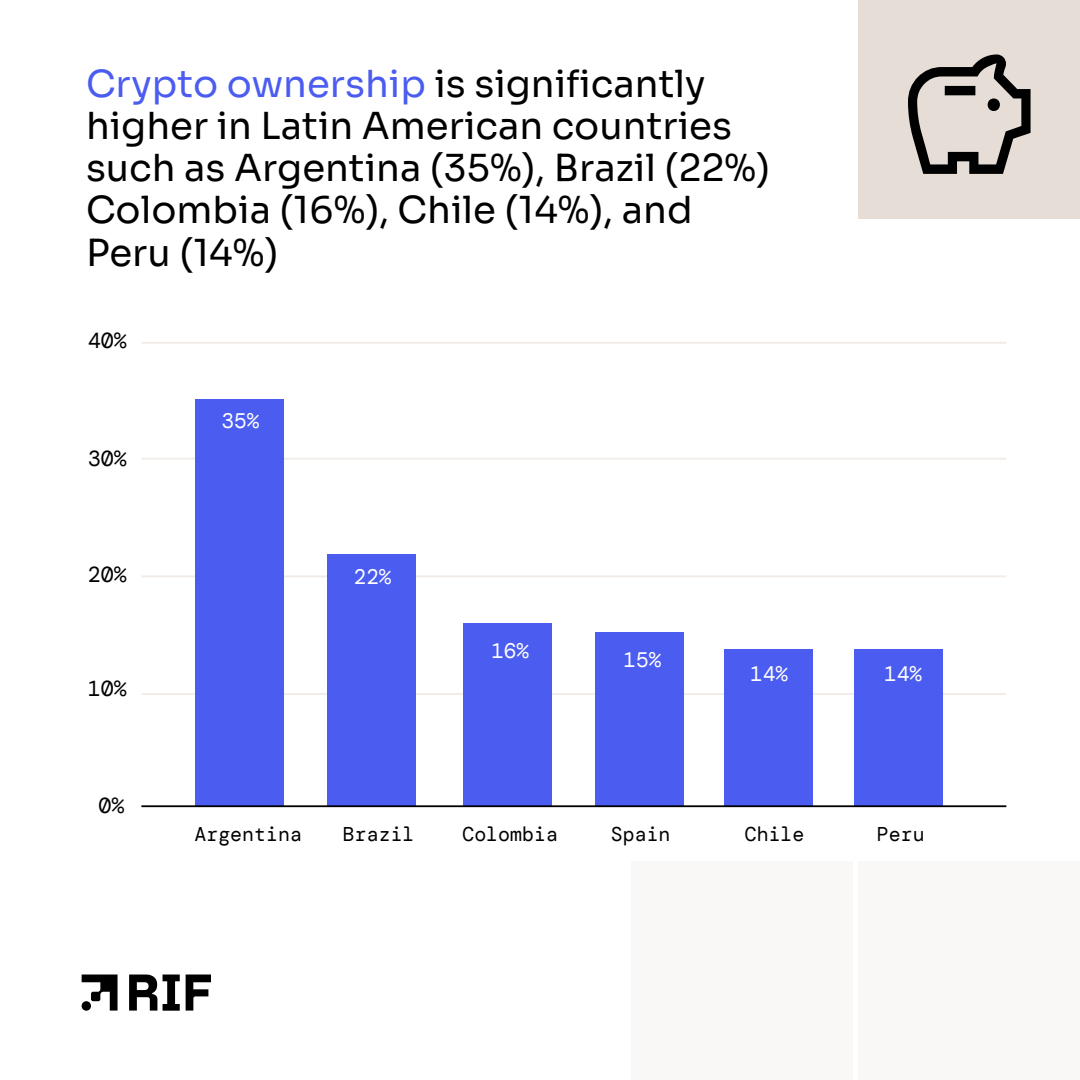
<style>
.page{position:relative;width:1080px;height:1080px;background:#fff}
.page>*{position:absolute;margin:0;border:0;box-sizing:border-box;transform-origin:0 0}
.t1{font:37.2px/42.2px "Sora";color:#000}
.t2{font:21.7px "DM Mono";color:#000}
.t3{font:21px "DM Mono";color:#fff}
.t4{font:19.9px "DM Mono";color:#000}
.s1{color:#4b5cf0}
</style>
<div class="page">
<hr style="left:141px;top:342px;width:865px;height:2px;background:#f0ebe6">
<div style="left:858px;top:861px;width:222px;height:219px;background:#faf8f7"></div>
<div style="left:631px;top:861px;width:222px;height:219px;background:#faf8f7"></div>
<div style="left:858px;top:0;width:222px;height:219px;background:#e6ded6"></div>
<hr style="left:141px;top:693px;width:865px;height:2px;background:#f0ebe6">
<hr style="left:141px;top:575px;width:865px;height:2px;background:#f0ebe6">
<hr style="left:141px;top:458px;width:865px;height:2px;background:#f0ebe6">
<div style="left:195px;top:399px;width:88px;height:407px;background:#4b5cf0"></div>
<svg style="left:129px;top:975px;width:28px;height:36px"></svg>
<svg style="left:82px;top:975px;width:36px;height:36px"></svg>
<svg style="left:186px;top:975px;width:25px;height:36px"></svg>
<svg style="left:163px;top:975px;width:17px;height:36px"></svg>
<div style="left:327px;top:555px;width:89px;height:251px;background:#4b5cf0"></div>
<div style="left:463px;top:623px;width:88px;height:183px;background:#4b5cf0"></div>
<div style="left:595px;top:632px;width:88px;height:174px;background:#4b5cf0"></div>
<div style="left:724px;top:649px;width:88px;height:157px;background:#4b5cf0"></div>
<div style="left:855px;top:649px;width:88px;height:157px;background:#4b5cf0"></div>
<hr style="left:141px;top:805px;width:865px;height:2px;background:#000">
<svg style="left:908px;top:54px;width:123px;height:120px"></svg>
<p class="t1" style="left:86px;top:59px;width:686px"><span class="s1">Crypto ownership</span> is significantly higher in Latin American countries such as Argentina (35%), Brazil (22%)<br>Colombia (16%), Chile (14%), and<br>Peru (14%)</p>
<p class="t2" style="left:88px;top:327px;width:41px">40%</p>
<p class="t2" style="left:88px;top:445px;width:41px">30%</p>
<p class="t2" style="left:88px;top:561px;width:41px">20%</p>
<p class="t2" style="left:88px;top:675px;width:41px">10%</p>
<p class="t2" style="left:99px;top:792px;width:28px">0%</p>
<p class="t3" style="left:222px;top:408px;width:39px">35%</p>
<p class="t3" style="left:354px;top:563px;width:39px">22%</p>
<p class="t3" style="left:491px;top:637px;width:39px">16%</p>
<p class="t3" style="left:623px;top:647px;width:39px">15%</p>
<p class="t3" style="left:750px;top:661px;width:39px">14%</p>
<p class="t3" style="left:884px;top:661px;width:39px">14%</p>
<p class="t4" style="left:194px;top:821px;width:109px">Argentina</p>
<p class="t4" style="left:343px;top:821px;width:73px">Brazil</p>
<p class="t4" style="left:462px;top:821px;width:97px">Colombia</p>
<p class="t4" style="left:611px;top:821px;width:61px">Spain</p>
<p class="t4" style="left:745px;top:821px;width:61px">Chile</p>
<p class="t4" style="left:877px;top:821px;width:49px">Peru</p>
</div>
